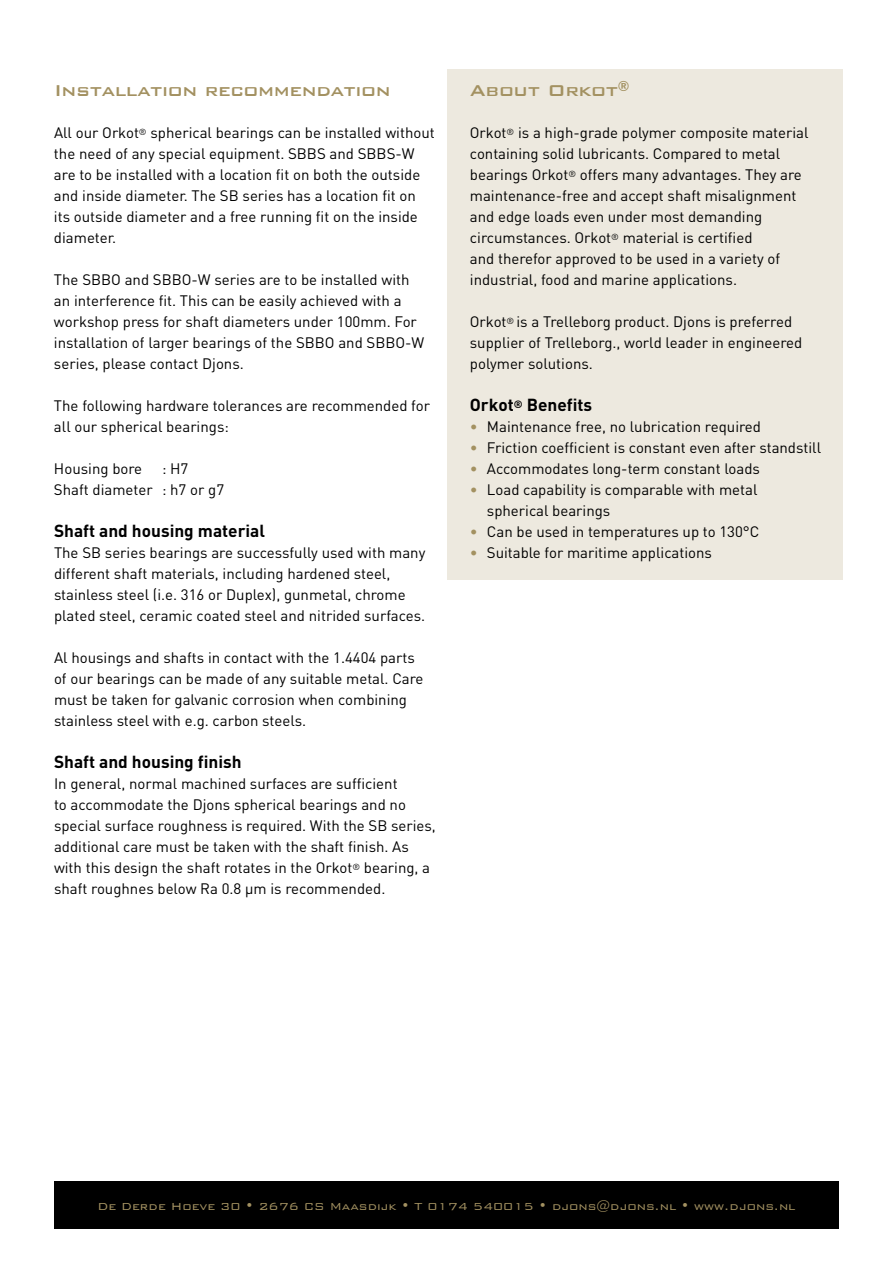
<style>
.page{position:relative;width:893px;height:1263px;background:#fff}
.page>*{position:absolute;margin:0;border:0;box-sizing:border-box;transform-origin:0 0}
.t1{font:500 21px "Bank Gothic";letter-spacing:-.02em;color:#a39161}
.t2{font:700 17.25px "DIN";color:#000}
.t3{font:15px/21px "DIN";color:#000}
.t4{font:300 13.65px "Bank Gothic";letter-spacing:-.005em;color:#a39161}
.s1{color:#a39161}
</style>
<div class="page">
<div style="left:54px;top:1181px;width:785px;height:48px;background:#000"></div>
<div style="left:447px;top:69px;width:395px;height:510px;background:#ede9df"></div>
<h1 class="t1" style="left:54px;top:74px;width:338px">Installation recommendation</h1>
<p class="t3" style="left:54px;top:122px;width:382px">All our Orkot<sup>®</sup> spherical bearings can be installed without the need of any special equipment. SBBS and SBBS-W are to be installed with a location fit on both the outside and inside diameter. The SB series has a location fit on its outside diameter and a free running fit on the inside diameter.</p>
<p class="t3" style="left:54px;top:269px;width:372px">The SBBO and SBBO-W series are to be installed with an interference fit. This can be easily achieved with a workshop press for shaft diameters under 100mm. For installation of larger bearings of the SBBO and SBBO-W series, please contact Djons.</p>
<p class="t3" style="left:54px;top:395px;width:377px">The following hardware tolerances are recommended for all our spherical bearings:</p>
<p class="t3" style="left:54px;top:458px;width:90px">Housing bore</p>
<p class="t3" style="left:54px;top:458px;width:172px;text-indent:108px">: H7<br>Shaft diameter : h7 or g7</p>
<p class="t2" style="left:54px;top:519px;width:213px">Shaft and housing material</p>
<p class="t3" style="left:54px;top:542px;width:373px">The SB series bearings are successfully used with many different shaft materials, including hardened steel, stainless steel (i.e. 316 or Duplex), gunmetal, chrome plated steel, ceramic coated steel and nitrided surfaces.</p>
<p class="t3" style="left:54px;top:647px;width:371px">Al housings and shafts in contact with the 1.4404 parts of our bearings can be made of any suitable metal. Care must be taken for galvanic corrosion when combining stainless steel with e.g. carbon steels.</p>
<p class="t2" style="left:54px;top:750px;width:189px">Shaft and housing finish</p>
<p class="t3" style="left:54px;top:773px;width:383px">In general, normal machined surfaces are sufficient<br>to accommodate the Djons spherical bearings and no special surface roughness is required. With the SB series, additional care must be taken with the shaft finish. As with this design the shaft rotates in the Orkot<sup>®</sup> bearing, a shaft roughnes below Ra 0.8 µm is recommended.</p>
<h1 class="t1" style="left:470px;top:74px;width:161px">About Orkot<sup>®</sup></h1>
<p class="t3" style="left:470px;top:122px;width:340px">Orkot<sup>®</sup> is a high-grade polymer composite material containing solid lubricants. Compared to metal bearings Orkot<sup>®</sup> offers many advantages. They are maintenance-free and accept shaft misalignment and edge loads even under most demanding circumstances. Orkot<sup>®</sup> material is certified<br>and therefor approved to be used in a variety of industrial, food and marine applications.</p>
<p class="t3" style="left:470px;top:311px;width:334px">Orkot<sup>®</sup> is a Trelleborg product. Djons is preferred supplier of Trelleborg., world leader in engineered polymer solutions.</p>
<p class="t2" style="left:470px;top:393px;width:124px">Orkot<sup>®</sup> Benefits</p>
<p class="t3" style="left:470px;top:416px;width:293px"><span class="s1">•</span> Maintenance free, no lubrication required</p>
<p class="t3" style="left:470px;top:437px;width:353px"><span class="s1">•</span> Friction coefficient is constant even after standstill</p>
<p class="t3" style="left:470px;top:458px;width:292px"><span class="s1">•</span> Accommodates long-term constant loads</p>
<p class="t3" style="left:487px;top:479px;width:272px;text-indent:-17px"><span class="s1">•</span> Load capability is comparable with metal spherical bearings</p>
<p class="t3" style="left:470px;top:521px;width:291px"><span class="s1">•</span> Can be used in temperatures up to 130°C</p>
<p class="t3" style="left:470px;top:542px;width:244px"><span class="s1">•</span> Suitable for maritime applications</p>
<p class="t4" style="left:97px;top:1196px;width:700px">De Derde Hoeve 30 • 2676 CS Maasdijk • T 0174 540015 • djons@djons.nl • www.djons.nl</p>
</div>
